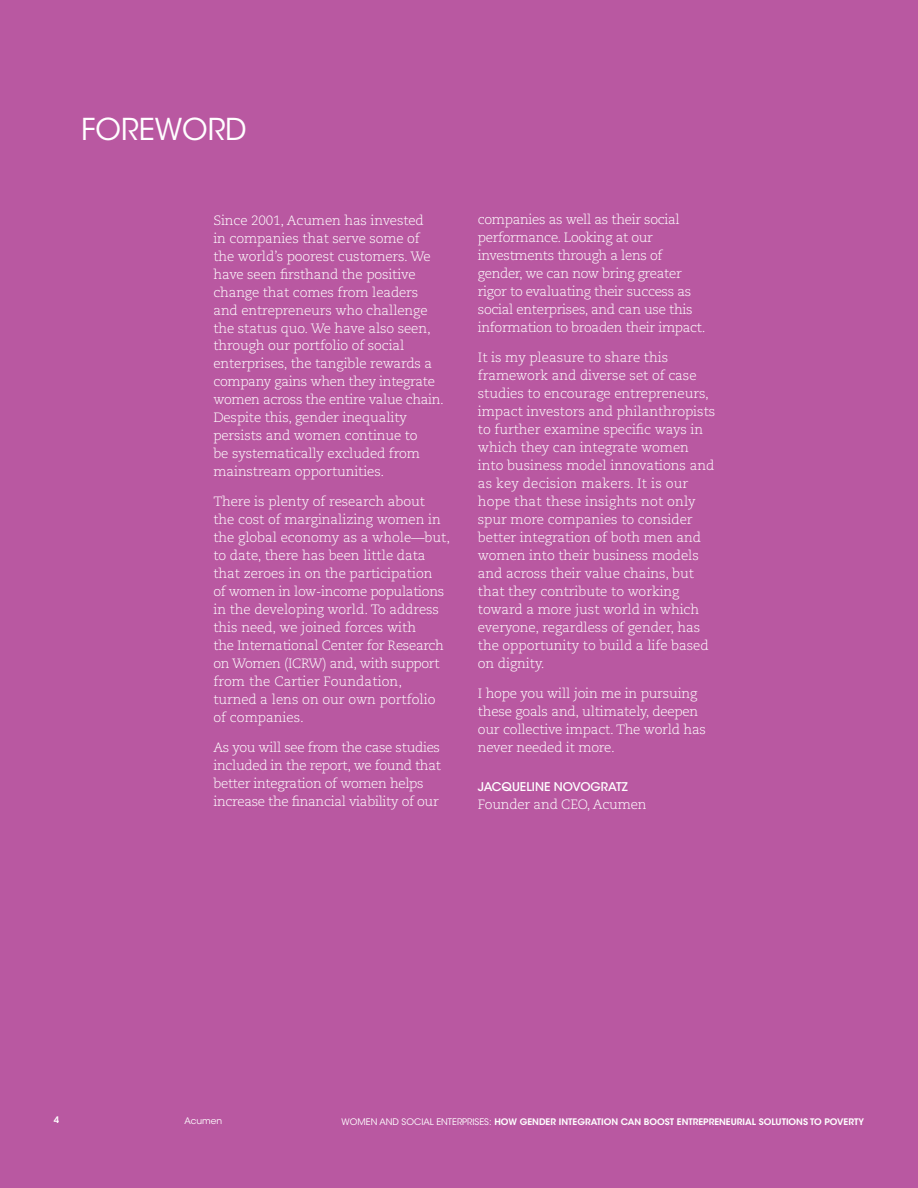
<style>
.page{position:relative;width:918px;height:1188px;background:#b958a1}
.page>*{position:absolute;margin:0;border:0;box-sizing:border-box;transform-origin:0 0}
.t1{font:30px "ITC Avant Garde Std";color:#fff}
.t2{font:300 13.5px/18px "Caecilia";letter-spacing:-.01em;color:#fff}
.t3{font:500 12px "ITC Avant Garde Std";color:#fff}
.t4{font:600 9px "ITC Avant Garde Std";color:#fff}
.t5{font:9px "ITC Avant Garde Std";color:#fff}
.s1{font-weight:400}
</style>
<div class="page">
<h1 class="t1" style="left:81px;top:117px;width:167px">FOREWORD</h1>
<p class="t2" style="left:213px;top:212px;width:232px">Since 2001, Acumen has invested<br>in companies that serve some of the world’s poorest customers. We have seen firsthand the positive change that comes from leaders and entrepreneurs who challenge the status quo. We have also seen, through our portfolio of social enterprises, the tangible rewards a company gains when they integrate women across the entire value chain.<br>Despite this, gender inequality persists and women continue to<br>be systematically excluded from mainstream opportunities.</p>
<p class="t2" style="left:213px;top:494px;width:238px">There is plenty of research about<br>the cost of marginalizing women in the global economy as a whole—but, to date, there has been little data that zeroes in on the participation<br>of women in low-income populations in the developing world. To address this need, we joined forces with<br>the International Center for Research on Women (ICRW) and, with support from the Cartier Foundation,<br>turned a lens on our own portfolio of companies.</p>
<p class="t2" style="left:213px;top:740px;width:229px">As you will see from the case studies included in the report, we found that better integration of women helps increase the financial viability of our</p>
<p class="t2" style="left:478px;top:212px;width:229px">companies as well as their social performance. Looking at our investments through a lens of gender, we can now bring greater rigor to evaluating their success as social enterprises, and can use this information to broaden their impact.</p>
<p class="t2" style="left:478px;top:350px;width:239px">It is my pleasure to share this framework and diverse set of case studies to encourage entrepreneurs, impact investors and philanthropists to further examine specific ways in which they can integrate women into business model innovations and as key decision makers. It is our hope that these insights not only spur more companies to consider better integration of both men and women into their business models and across their value chains, but that they contribute to working toward a more just world in which everyone, regardless of gender, has the opportunity to build a life based on dignity.</p>
<p class="t2" style="left:478px;top:685px;width:230px">I hope you will join me in pursuing these goals and, ultimately, deepen our collective impact. The world has never needed it more.</p>
<p class="t3" style="left:478px;top:779px;width:151px">JACQUELINE NOVOGRATZ</p>
<p class="t2" style="left:478px;top:796px;width:170px">Founder and CEO, Acumen</p>
<p class="t4" style="left:54px;top:1116px;width:7px">4</p>
<p class="t5" style="left:184px;top:1117px;width:39px">Acumen</p>
<p class="t4" style="left:342px;top:1118px;width:524px"><span class="s1">WOMEN AND SOCIAL ENTERPRISES:</span> HOW GENDER INTEGRATION CAN BOOST ENTREPRENEURIAL SOLUTIONS TO POVERTY</p>
</div>
